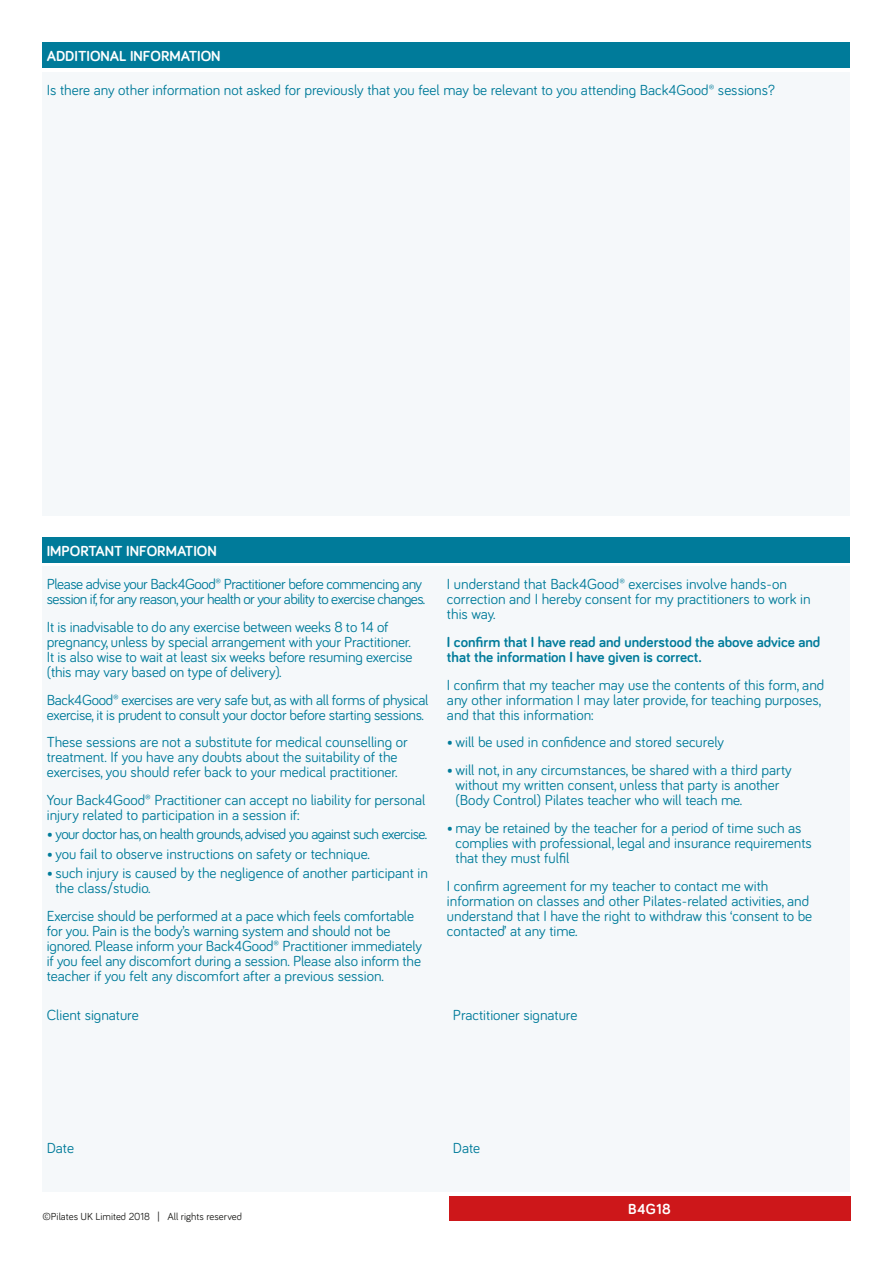
<style>
.page{position:relative;width:893px;height:1263px;background:#fff}
.page>*{position:absolute;margin:0;border:0;box-sizing:border-box;transform-origin:0 0}
.t1{font:15px/15px "Bariol";color:#007b9a}
.t2{font:15px/15px "Bariol";letter-spacing:-.035em;color:#007b9a}
.t3{font:15px/15px "Bariol";letter-spacing:-.02em;color:#007b9a}
.t4{font:700 15px/15px "Bariol";color:#007b9a}
.t5{font:700 15px "Bariol";color:#fff}
.t6{font:10.5px "Bariol";color:#1d1d1b}
</style>
<div class="page">
<div style="left:43px;top:43px;width:807px;height:25px;background:#007b9a"></div>
<div style="left:43px;top:537px;width:807px;height:25px;background:#007b9a"></div>
<div style="left:43px;top:72px;width:807px;height:444px;background:#f5f8fa"></div>
<div style="left:43px;top:567px;width:807px;height:625px;background:#f5f8fa"></div>
<div style="left:449px;top:1196px;width:401px;height:24px;background:#cd171a"></div>
<p class="t5" style="left:47px;top:46px;width:175px">ADDITIONAL INFORMATION</p>
<p class="t1" style="left:47px;top:81px;width:730px">Is there any other information not asked for previously that you feel may be relevant to you attending Back4Good® sessions?</p>
<p class="t5" style="left:47px;top:540px;width:172px">IMPORTANT INFORMATION</p>
<p class="t2" style="left:47px;top:576px;width:380px">Please advise your Back4Good® Practitioner before commencing any session if, for any reason, your health or your ability to exercise changes.</p>
<p class="t1" style="left:47px;top:619px;width:367px">It is inadvisable to do any exercise between weeks 8 to 14 of pregnancy, unless by special arrangement with your Practitioner.<br>It is also wise to wait at least six weeks before resuming exercise (this may vary based on type of delivery).</p>
<p class="t3" style="left:47px;top:691px;width:383px">Back4Good® exercises are very safe but, as with all forms of physical exercise, it is prudent to consult your doctor before starting sessions.</p>
<p class="t1" style="left:47px;top:734px;width:362px">These sessions are not a substitute for medical counselling or treatment. If you have any doubts about the suitability of the exercises, you should refer back to your medical practitioner.</p>
<p class="t1" style="left:47px;top:792px;width:380px">Your Back4Good® Practitioner can accept no liability for personal injury related to participation in a session if:</p>
<p class="t2" style="left:47px;top:826px;width:382px">• your doctor has, on health grounds, advised you against such exercise.</p>
<p class="t1" style="left:47px;top:845px;width:325px">• you fail to observe instructions on safety or technique.</p>
<p class="t1" style="left:55px;top:865px;width:374px;text-indent:-9px">• such injury is caused by the negligence of another participant in the class/studio.</p>
<p class="t1" style="left:47px;top:907px;width:377px">Exercise should be performed at a pace which feels comfortable for you. Pain is the body’s warning system and should not be ignored. Please inform your Back4Good® Practitioner immediately if you feel any discomfort during a session. Please also inform the teacher if you felt any discomfort after a previous session.</p>
<p class="t1" style="left:47px;top:1006px;width:93px">Client signature</p>
<p class="t1" style="left:447px;top:576px;width:365px">I understand that Back4Good® exercises involve hands-on correction and I hereby consent for my practitioners to work in this way.</p>
<p class="t4" style="left:447px;top:634px;width:375px">I confirm that I have read and understood the above advice and that the information I have given is correct.</p>
<p class="t1" style="left:447px;top:676px;width:379px">I confirm that my teacher may use the contents of this form, and any other information I may later provide, for teaching purposes, and that this information:</p>
<p class="t1" style="left:447px;top:734px;width:279px">•will be used in confidence and stored securely</p>
<p class="t1" style="left:455px;top:762px;width:338px;text-indent:-9px">•will not, in any circumstances, be shared with a third party without my written consent, unless that party is another (Body Control) Pilates teacher who will teach me.</p>
<p class="t1" style="left:455px;top:819px;width:358px;text-indent:-9px">• may be retained by the teacher for a period of time such as complies with professional, legal and insurance requirements that they must fulfil</p>
<p class="t1" style="left:447px;top:877px;width:367px">I confirm agreement for my teacher to contact me with information on classes and other Pilates-related activities, and understand that I have the right to withdraw this ‘consent to be contacted’ at any time.</p>
<p class="t1" style="left:453px;top:1006px;width:126px">Practitioner signature</p>
<p class="t1" style="left:47px;top:1140px;width:29px">Date</p>
<p class="t6" style="left:43px;top:1210px;width:201px">©Pilates UK Limited 2018 | All rights reserved</p>
<p class="t1" style="left:453px;top:1140px;width:29px">Date</p>
<p class="t5" style="left:628px;top:1198px;width:44px">B4G18</p>
</div>
